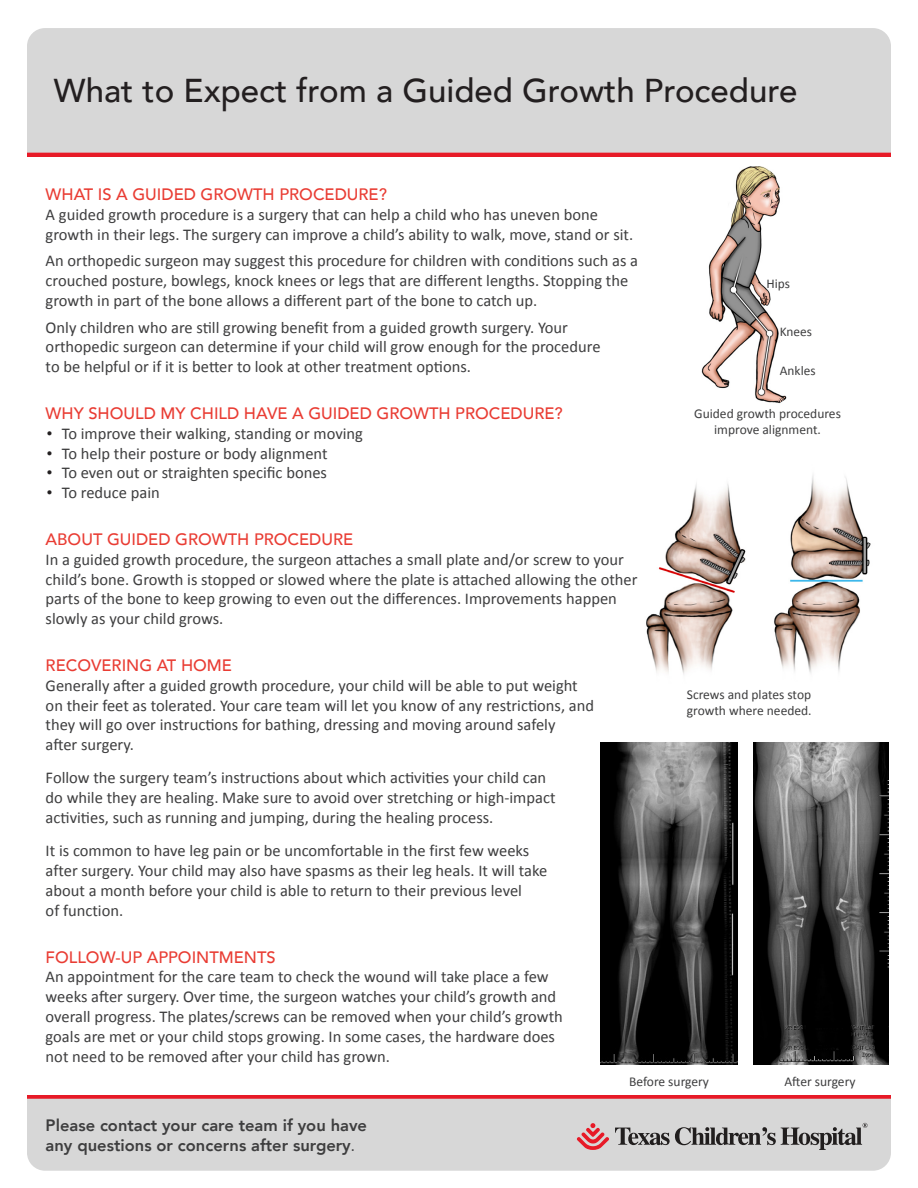
<style>
.page{position:relative;width:918px;height:1188px;background:#fff}
.page>*{position:absolute;margin:0;border:0;box-sizing:border-box;transform-origin:0 0}
.Condition_Name{font:500 33px "Avenir";color:#231f20}
.Red_HEADERS{font:16.5px/19.8px "Calibri";color:#3e3e3f}
.Red_HEADERS-2{font:500 16.5px "Avenir";color:#e93c33}
.Paragraph_Style_1{font:800 16.5px/19.8px "Avenir";color:#3e3e3f}
.Red_HEADERS-3{font:13.5px/16.2px "Calibri";color:#3e3e3f;text-align:center}
.t1{font:13.35px "Calibri";color:#3e3e3f}
.s1{font-family:"Gill Sans";font-weight:300;color:#231f20}
.s2{font-family:"Avenir";font-weight:500;color:#e93c33}
.s3{font-family:"Calibri";font-weight:400}
</style>
<div class="page">
<svg style="left:27px;top:1095px;width:864px;height:4px;background:#e52532"></svg>
<div style="left:27px;top:148px;width:864px;height:9px;background:#e71a27"></div>
<div style="left:27px;top:28px;width:864px;height:125px;background:#d7d7d7"></div>
<div style="left:27px;top:1099px;width:864px;height:72px;background:#d7d7d7"></div>
<svg style="left:577px;top:1123px;width:32px;height:27px"></svg>
<svg style="left:615px;top:1123px;width:253px;height:27px;background:#a7a6a6"></svg>
<img style="left:646px;top:483px;width:100px;height:192px">
<img style="left:774px;top:475px;width:97px;height:198px">
<img style="left:701px;top:166px;width:86px;height:238px">
<img style="left:601px;top:742px;width:136px;height:322px">
<img style="left:754px;top:742px;width:135px;height:322px">
<p class="Condition_Name" style="left:54px;top:62px;width:745px">What to Expect from a Guided Growth Procedure</p>
<p class="Red_HEADERS-2" style="left:46px;top:180px;width:343px">WHAT IS A GUIDED GROWTH PROCEDURE?</p>
<p class="Red_HEADERS" style="left:46px;top:205px;width:589px">A guided growth procedure is a surgery that can help a child who has uneven bone growth in their legs. The surgery can improve a child’s ability to walk, move, stand or sit.</p>
<p class="Red_HEADERS" style="left:46px;top:251px;width:594px">An orthopedic surgeon may suggest this procedure for children with conditions such as a crouched posture, bowlegs, knock knees or legs that are different lengths. Stopping the growth in part of the bone allows a different part of the bone to catch up.</p>
<p class="Red_HEADERS" style="left:46px;top:317px;width:556px">Only children who are still growing benefit from a guided growth surgery. Your orthopedic surgeon can determine if your child will grow enough for the procedure to be helpful or if it is better to look at other treatment options.</p>
<p class="Red_HEADERS-2" style="left:46px;top:399px;width:519px">WHY SHOULD MY CHILD HAVE A GUIDED GROWTH PROCEDURE?</p>
<p class="Red_HEADERS" style="left:46px;top:423px;width:319px"><span class="s1">•</span> To improve their walking, standing or moving</p>
<p class="Red_HEADERS" style="left:46px;top:443px;width:284px"><span class="s1">•</span> To help their posture or body alignment</p>
<p class="Red_HEADERS" style="left:46px;top:463px;width:283px"><span class="s1">•</span> To even out or straighten specific bones</p>
<p class="Red_HEADERS" style="left:46px;top:483px;width:116px"><span class="s1">•</span> To reduce pain</p>
<p class="Red_HEADERS-2" style="left:46px;top:525px;width:309px">ABOUT GUIDED GROWTH PROCEDURE</p>
<p class="Red_HEADERS" style="left:46px;top:549px;width:593px">In a guided growth procedure, the surgeon attaches a small plate and/or screw to your child’s bone. Growth is stopped or slowed where the plate is attached allowing the other parts of the bone to keep growing to even out the differences. Improvements happen slowly as your child grows.</p>
<p class="Red_HEADERS" style="left:46px;top:656px;width:550px"><span class="s2">RECOVERING AT HOME<br></span>Generally after a guided growth procedure, your child will be able to put weight on their feet as tolerated. Your care team will let you know of any restrictions, and they will go over instructions for bathing, dressing and moving around safely<br>after surgery.</p>
<p class="Red_HEADERS" style="left:46px;top:768px;width:511px">Follow the surgery team’s instructions about which activities your child can do while they are healing. Make sure to avoid over stretching or high-impact activities, such as running and jumping, during the healing process.</p>
<p class="Red_HEADERS" style="left:46px;top:841px;width:503px">It is common to have leg pain or be uncomfortable in the first few weeks after surgery. Your child may also have spasms as their leg heals. It will take about a month before your child is able to return to their previous level<br>of function.</p>
<p class="Red_HEADERS-2" style="left:46px;top:943px;width:232px">FOLLOW-UP APPOINTMENTS</p>
<p class="Red_HEADERS" style="left:46px;top:967px;width:519px">An appointment for the care team to check the wound will take place a few weeks after surgery. Over time, the surgeon watches your child’s growth and overall progress. The plates/screws can be removed when your child’s growth goals are met or your child stops growing. In some cases, the hardware does not need to be removed after your child has grown.</p>
<p class="t1" style="left:767px;top:275px;width:25px">Hips</p>
<p class="t1" style="left:780px;top:323px;width:34px">Knees</p>
<p class="t1" style="left:780px;top:362px;width:37px">Ankles</p>
<p class="Red_HEADERS-3" style="left:694px;top:405px;width:148px">Guided growth procedures improve alignment.</p>
<p class="Red_HEADERS-3" style="left:687px;top:686px;width:126px;text-align:left">Screws and plates stop growth where needed.</p>
<p class="Paragraph_Style_1" style="left:46px;top:1115px;width:323px">Please contact your care team if you have any questions or concerns after surgery<span class="s3">.</span></p>
<p class="Red_HEADERS-3" style="left:629px;top:1073px;width:81px">Before surgery</p>
<p class="Red_HEADERS-3" style="left:784px;top:1073px;width:73px">After surgery</p>
</div>
